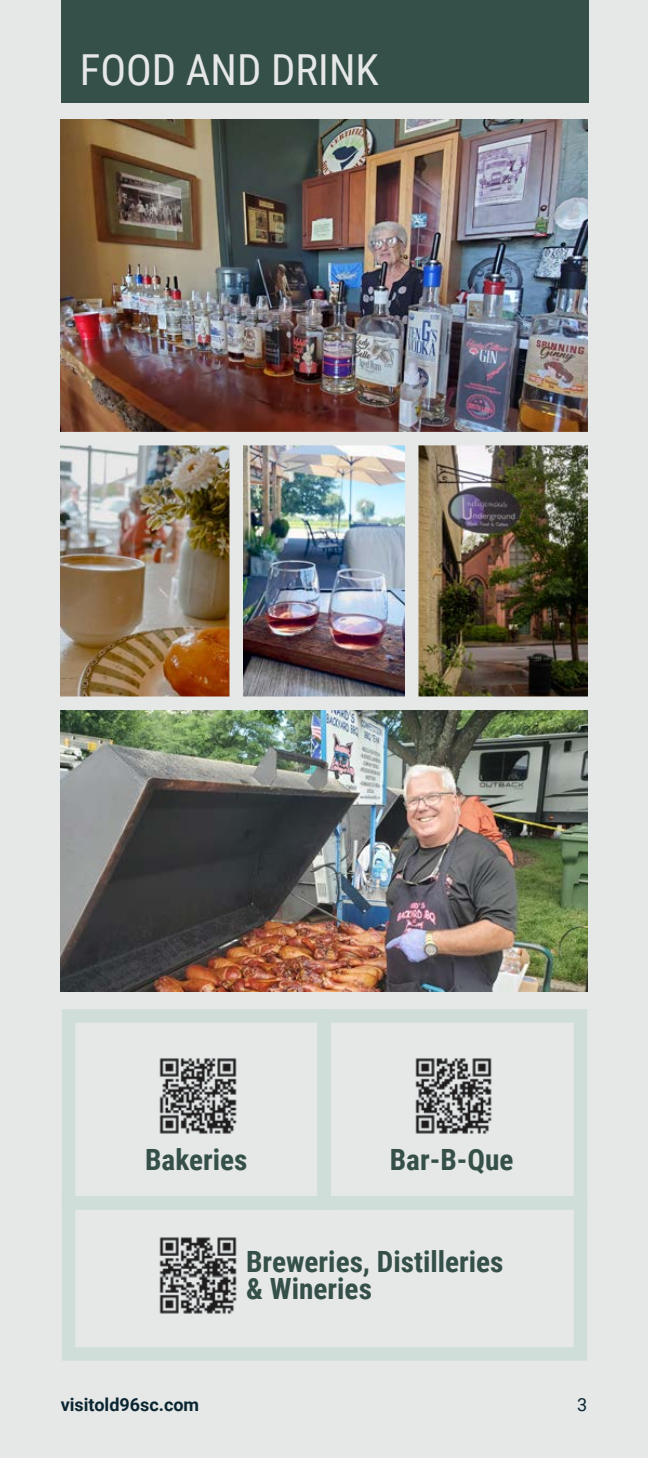
<style>
.page{position:relative;width:648px;height:1458px;background:#e5e8e7}
.page>*{position:absolute;margin:0;border:0;box-sizing:border-box;transform-origin:0 0}
.t1{font:42.75px "Roboto Condensed";color:#e5e8e7}
.t2{font:700 29.25px/27px "Roboto Condensed";color:#354f49}
.t3{font:700 18px "Roboto";color:#0a2531}
.t4{font:18px "Roboto";color:#0a2531}
</style>
<div class="page">
<img style="left:61px;top:445px;width:169px;height:252px">
<img style="left:243px;top:445px;width:344px;height:252px">
<div style="left:61px;top:0;width:527px;height:102px;background:#354f49"></div>
<img style="left:61px;top:120px;width:526px;height:312px">
<img style="left:61px;top:710px;width:526px;height:282px">
<img style="left:159px;top:1237px;width:78px;height:77px">
<img style="left:159px;top:1058px;width:78px;height:76px">
<img style="left:415px;top:1058px;width:77px;height:76px">
<div style="left:62px;top:1196px;width:525px;height:165px;border:14px solid #d0ded9"></div>
<div style="left:62px;top:1009px;width:269px;height:200px;border:14px solid #d0ded9"></div>
<div style="left:318px;top:1009px;width:269px;height:200px;border:14px solid #d0ded9"></div>
<div style="left:405px;top:437px;width:13px;height:272px;background:#e5e8e7"></div>
<p class="t1" style="left:80px;top:40px;width:300px">FOOD AND DRINK</p>
<p class="t2" style="left:145px;top:1145px;width:104px">Bakeries</p>
<p class="t2" style="left:390px;top:1145px;width:125px">Bar-B-Que</p>
<p class="t2" style="left:246px;top:1247px;width:259px">Breweries, Distilleries &amp; Wineries</p>
<p class="t3" style="left:61px;top:1392px;width:140px">visitold96sc.com</p>
<p class="t4" style="left:577px;top:1392px;width:12px">3</p>
</div>
